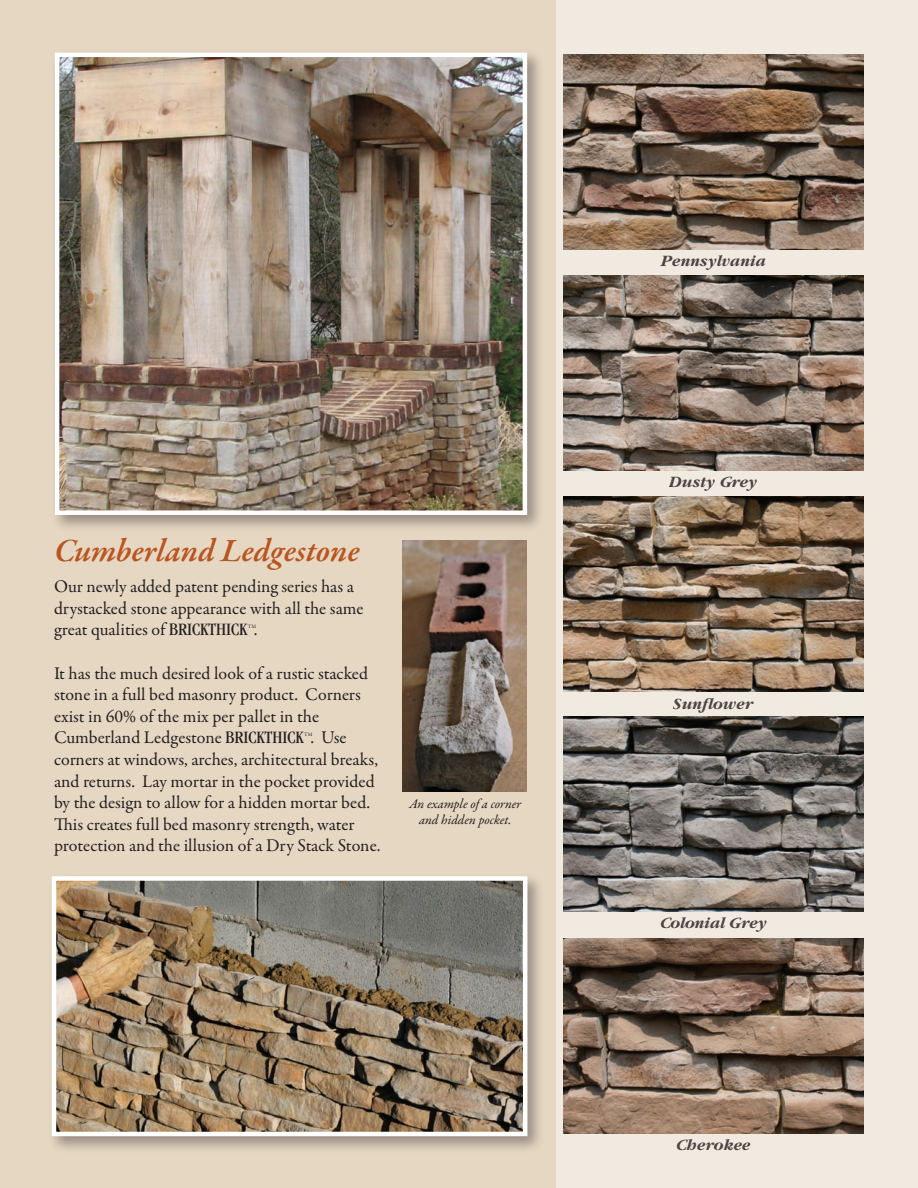
<style>
.page{position:relative;width:918px;height:1188px;background:#e5d7c2}
.page>*{position:absolute;margin:0;border:0;box-sizing:border-box;transform-origin:0 0}
.t1{font:italic 600 33px "Garamond Premr Pro";letter-spacing:-.005em;color:#b95521}
.t2{font:18px/21.6px "Garamond Premr Pro";color:#231f20}
.t3{font:italic 700 16.5px "Garamond";color:#231f20}
.t4{font:italic 13.5px/16.2px "Garamond Premr Pro";color:#231f20;text-align:center}
.t5{font:5.25px "Garamond Premr Pro";color:#231f20}
.s1{font-family:"Garamond";font-stretch:condensed}
</style>
<div class="page">
<div style="left:556px;top:0;width:362px;height:1188px;background:#f1eae0"></div>
<img style="left:564px;top:54px;width:300px;height:195px">
<img style="left:564px;top:497px;width:300px;height:195px">
<img style="left:564px;top:275px;width:300px;height:196px">
<img style="left:564px;top:938px;width:300px;height:196px">
<img style="left:564px;top:716px;width:300px;height:196px">
<div style="left:50px;top:48px;width:494px;height:484px;background:#231f20;opacity:.4"></div>
<img style="left:60px;top:58px;width:462px;height:452px">
<div style="left:55px;top:53px;width:472px;height:462px;border:4px solid #fff"></div>
<img style="left:403px;top:540px;width:123px;height:252px">
<div style="left:47px;top:872px;width:498px;height:281px;background:#231f20;opacity:.4"></div>
<img style="left:57px;top:881px;width:465px;height:250px">
<div style="left:52px;top:876px;width:475px;height:260px;border:4px solid #fff"></div>
<h1 class="t1" style="left:54px;top:530px;width:307px">Cumberland Ledgestone</h1>
<p class="t2" style="left:54px;top:576px;width:311px">Our newly added patent pending series has a drystacked stone appearance with all the same great qualities of <span class="s1">BRICKTHICK</span> .</p>
<p class="t5" style="left:248px;top:623px;width:10px">TM</p>
<p class="t2" style="left:54px;top:663px;width:316px">It has the much desired look of a rustic stacked stone in a full bed masonry product. Corners exist in 60% of the mix per pallet in the Cumberland Ledgestone <span class="s1">BRICKTHICK</span> . Use</p>
<p class="t5" style="left:304px;top:731px;width:10px">TM</p>
<p class="t2" style="left:54px;top:749px;width:328px">corners at windows, arches, architectural breaks, and returns. Lay mortar in the pocket provided by the design to allow for a hidden mortar bed.<br>This creates full bed masonry strength, water protection and the illusion of a Dry Stack Stone.</p>
<p class="t4" style="left:409px;top:797px;width:114px">An example of a corner and hidden pocket.</p>
<p class="t3" style="left:660px;top:252px;width:106px">Pennsylvania</p>
<p class="t3" style="left:669px;top:473px;width:89px">Dusty Grey</p>
<p class="t3" style="left:673px;top:694px;width:81px">Sunflower</p>
<p class="t3" style="left:659px;top:914px;width:108px">Colonial Grey</p>
<p class="t3" style="left:675px;top:1136px;width:76px">Cherokee</p>
</div>
